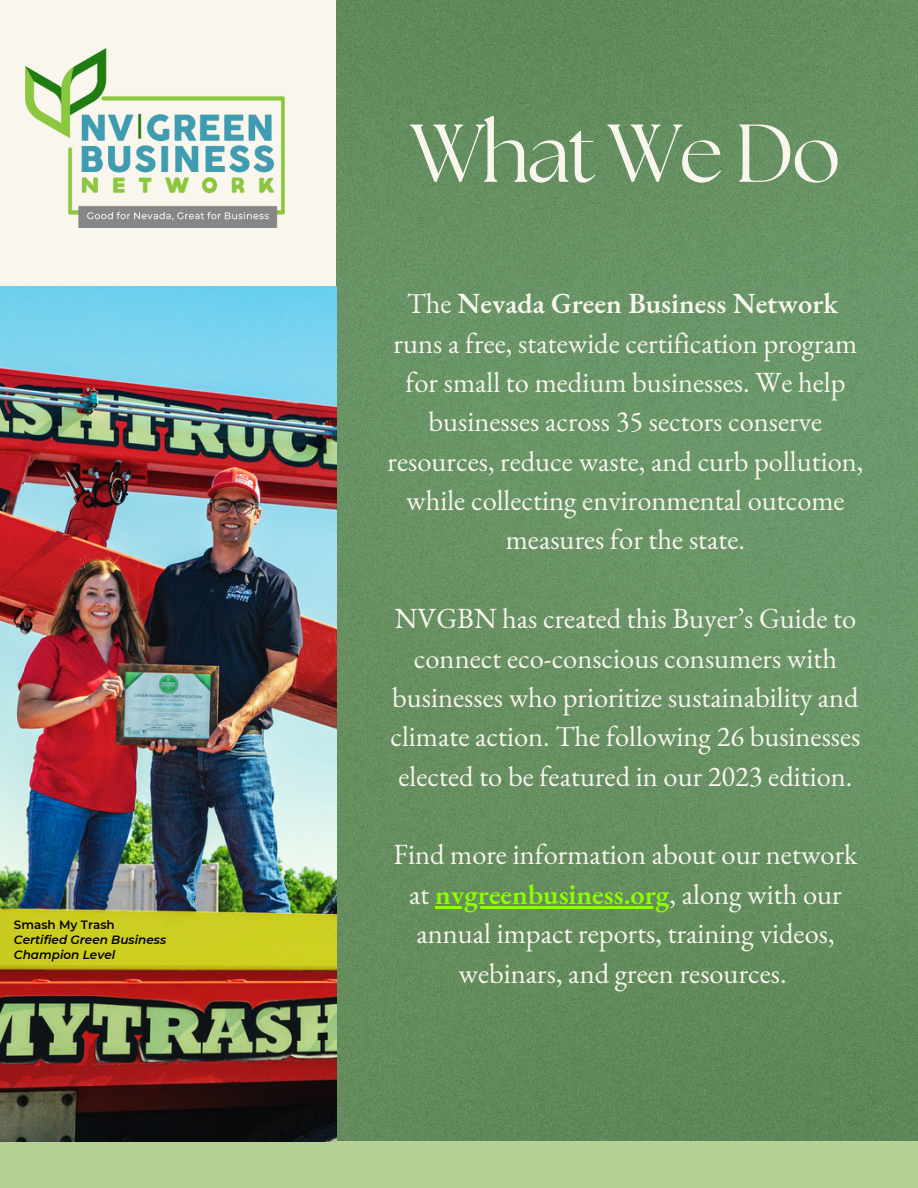
<style>
.page{position:relative;width:918px;height:1188px;background:#fff}
.page>*{position:absolute;margin:0;border:0;box-sizing:border-box;transform-origin:0 0}
.t1{font:81.9px "The Seasons";letter-spacing:-.03em;color:#f9f6ee}
.t2{font:28.5px/39.3px "EB Garamond";color:#f9f6ee;text-align:center}
.t3{font:italic 600 12px/15px "Montserrat";color:#000}
.t4{font:600 12px "Montserrat";color:#000}
.s1{font-weight:600}
.s2{font-weight:600;color:#8eff00}
</style>
<div class="page">
<img style="left:335px;top:0;width:583px;height:1142px">
<svg style="left:435px;top:906px;width:16px;height:2px"></svg>
<hr style="left:451px;top:906px;width:219px;height:2px;background:#8eff00">
<div style="left:0;top:1142px;width:918px;height:46px;background:#b6d195"></div>
<div style="left:0;top:0;width:335px;height:287px;background:#f9f6ee"></div>
<img style="left:25px;top:48px;width:260px;height:179px">
<img style="left:0;top:287px;width:336px;height:855px">
<p class="t4" style="left:14px;top:916px;width:102px">Smash My Trash</p>
<p class="t3" style="left:14px;top:931px;width:154px">Certified Green Business<br>Champion Level</p>
<h1 class="t1" style="left:410px;top:99px;width:432px">What We Do</h1>
<p class="t2" style="left:388px;top:284px;width:477px">The <span class="s1">Nevada Green Business Network </span>runs a free, statewide certification program for small to medium businesses. We help businesses across 35 sectors conserve resources, reduce waste, and curb pollution, while collecting environmental outcome measures for the state.</p>
<p class="t2" style="left:390px;top:599px;width:471px">NVGBN has created this Buyer’s Guide to connect eco-conscious consumers with businesses who prioritize sustainability and climate action. The following 26 businesses elected to be featured in our 2023 edition.</p>
<p class="t2" style="left:393px;top:835px;width:466px">Find more information about our network at <span class="s2">nvgreenbusiness.org</span>, along with our annual impact reports, training videos, webinars, and green resources.</p>
</div>
